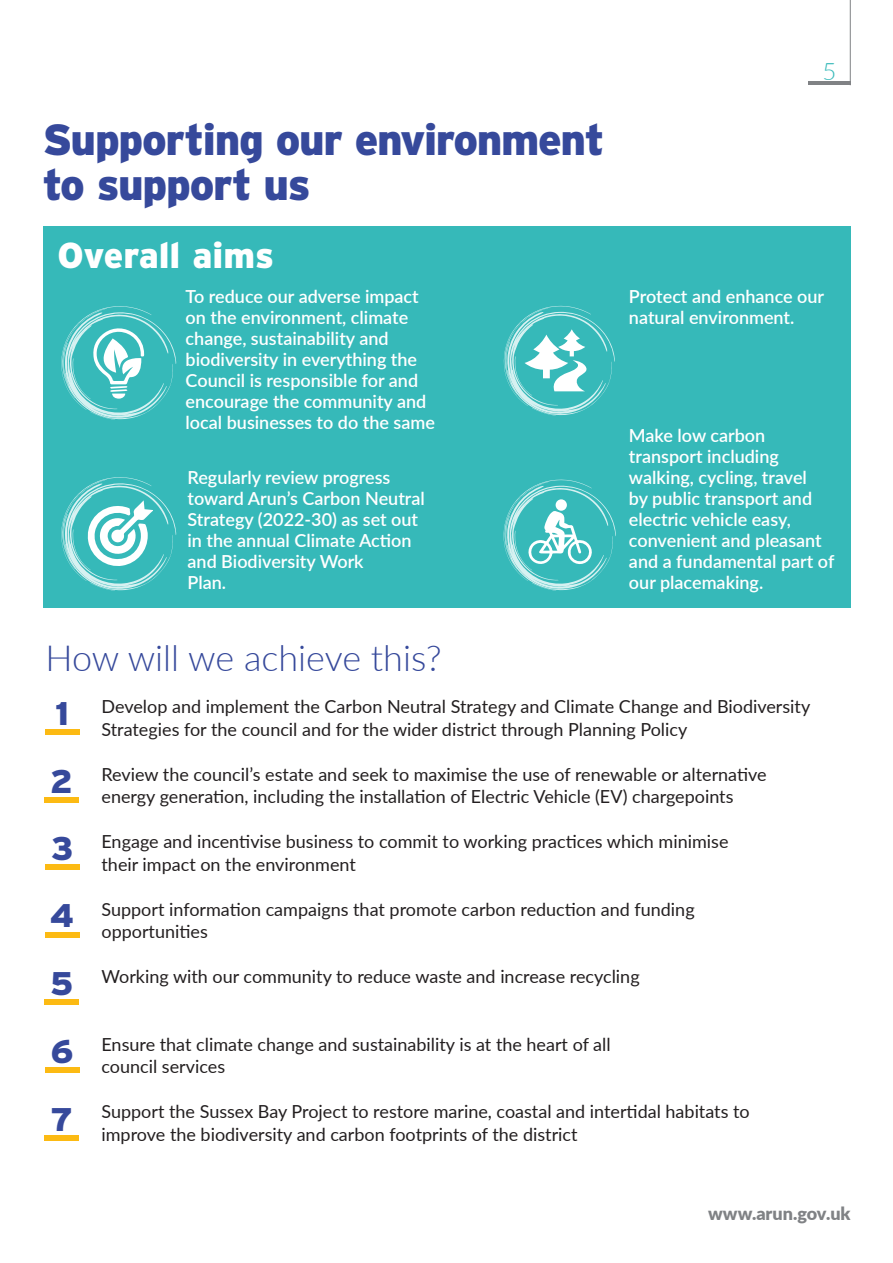
<style>
.page{position:relative;width:893px;height:1263px;background:#fff}
.page>*{position:absolute;margin:0;border:0;box-sizing:border-box;transform-origin:0 0}
.t1{font:900 43.5px "Interstate";letter-spacing:-.03em;color:#36499b}
.t2{font:300 36px "Lato";color:#36499b}
.t3{font:900 36px "Interstate";color:#fff}
.t4{font:900 32.7px "Interstate";color:#36499b}
.t5{font:300 24px "Lato";color:#36b9b9}
.t6{font:18px/22.5px "Lato";color:#231f20}
.t7{font:600 18px/21px "Lato";color:#fff}
.t8{font:900 18px "Lato";color:#808285}
</style>
<div class="page">
<hr style="left:808px;top:81px;width:42px;height:4px;background:#808285">
<hr style="left:850px;top:0;width:1px;height:85px;background:#808285">
<div style="left:45px;top:729px;width:34px;height:6px;background:#fcba13"></div>
<div style="left:44px;top:797px;width:35px;height:6px;background:#fcba13"></div>
<div style="left:45px;top:864px;width:34px;height:6px;background:#fcba13"></div>
<div style="left:45px;top:931px;width:34px;height:6px;background:#fcba13"></div>
<div style="left:44px;top:999px;width:35px;height:6px;background:#fcba13"></div>
<div style="left:45px;top:1067px;width:35px;height:6px;background:#fcba13"></div>
<div style="left:45px;top:1135px;width:34px;height:6px;background:#fcba13"></div>
<div style="left:43px;top:227px;width:807px;height:381px;background:#36b9b9"></div>
<svg style="left:61px;top:306px;width:115px;height:114px"></svg>
<svg style="left:61px;top:477px;width:115px;height:114px"></svg>
<svg style="left:504px;top:306px;width:111px;height:109px"></svg>
<svg style="left:504px;top:480px;width:112px;height:111px"></svg>
<div style="left:556px;top:499px;width:11px;height:12px;background:#fff;border-radius:50%"></div>
<p class="t1" style="left:43px;top:115px;width:563px">Supporting our environment</p>
<p class="t1" style="left:43px;top:160px;width:269px">to support us</p>
<p class="t3" style="left:58px;top:235px;width:218px">Overall aims</p>
<p class="t7" style="left:186px;top:285px;width:251px">To reduce our adverse impact on the environment, climate change, sustainability and biodiversity in everything the<br>Council is responsible for and encourage the community and local businesses to do the same</p>
<p class="t7" style="left:188px;top:466px;width:239px">Regularly review progress toward Arun’s Carbon Neutral<br>Strategy (2022-30) as set out in the annual Climate Action and Biodiversity Work</p>
<p class="t7" style="left:188px;top:571px;width:40px">Plan.</p>
<h3 class="t5" style="left:822px;top:54px;width:15px">5</h3>
<p class="t7" style="left:629px;top:285px;width:197px">Protect and enhance our natural environment.</p>
<p class="t7" style="left:629px;top:424px;width:207px">Make low carbon transport including walking, cycling, travel<br>by public transport and electric vehicle easy, convenient and pleasant and a fundamental part of our placemaking.</p>
<p class="t2" style="left:45px;top:633px;width:398px">How will we achieve this?</p>
<p class="t6" style="left:102px;top:694px;width:710px">Develop and implement the Carbon Neutral Strategy and Climate Change and Biodiversity<br>Strategies for the council and for the wider district through Planning Policy</p>
<p class="t6" style="left:102px;top:762px;width:667px">Review the council’s estate and seek to maximise the use of renewable or alternative</p>
<p class="t6" style="left:102px;top:784px;width:633px">energy generation, including the installation of Electric Vehicle (EV) chargepoints</p>
<p class="t6" style="left:102px;top:829px;width:628px">Engage and incentivise business to commit to working practices which minimise</p>
<p class="t6" style="left:102px;top:852px;width:256px">their impact on the environment</p>
<p class="t6" style="left:102px;top:897px;width:595px">Support information campaigns that promote carbon reduction and funding</p>
<p class="t6" style="left:102px;top:919px;width:108px">opportunities</p>
<p class="t6" style="left:102px;top:964px;width:540px">Working with our community to reduce waste and increase recycling</p>
<p class="t4" style="left:55px;top:694px;width:15px">1</p>
<p class="t4" style="left:50px;top:762px;width:24px">2</p>
<p class="t4" style="left:51px;top:829px;width:24px">3</p>
<p class="t4" style="left:50px;top:897px;width:26px">4</p>
<p class="t4" style="left:50px;top:965px;width:25px">5</p>
<p class="t4" style="left:51px;top:1032px;width:24px">6</p>
<p class="t4" style="left:51px;top:1100px;width:24px">7</p>
<p class="t6" style="left:102px;top:1032px;width:511px">Ensure that climate change and sustainability is at the heart of all</p>
<p class="t6" style="left:102px;top:1054px;width:125px">council services</p>
<p class="t6" style="left:102px;top:1099px;width:650px">Support the Sussex Bay Project to restore marine, coastal and intertidal habitats to</p>
<p class="t6" style="left:102px;top:1122px;width:478px">improve the biodiversity and carbon footprints of the district</p>
<p class="t8" style="left:708px;top:1200px;width:144px">www.arun.gov.uk</p>
</div>
